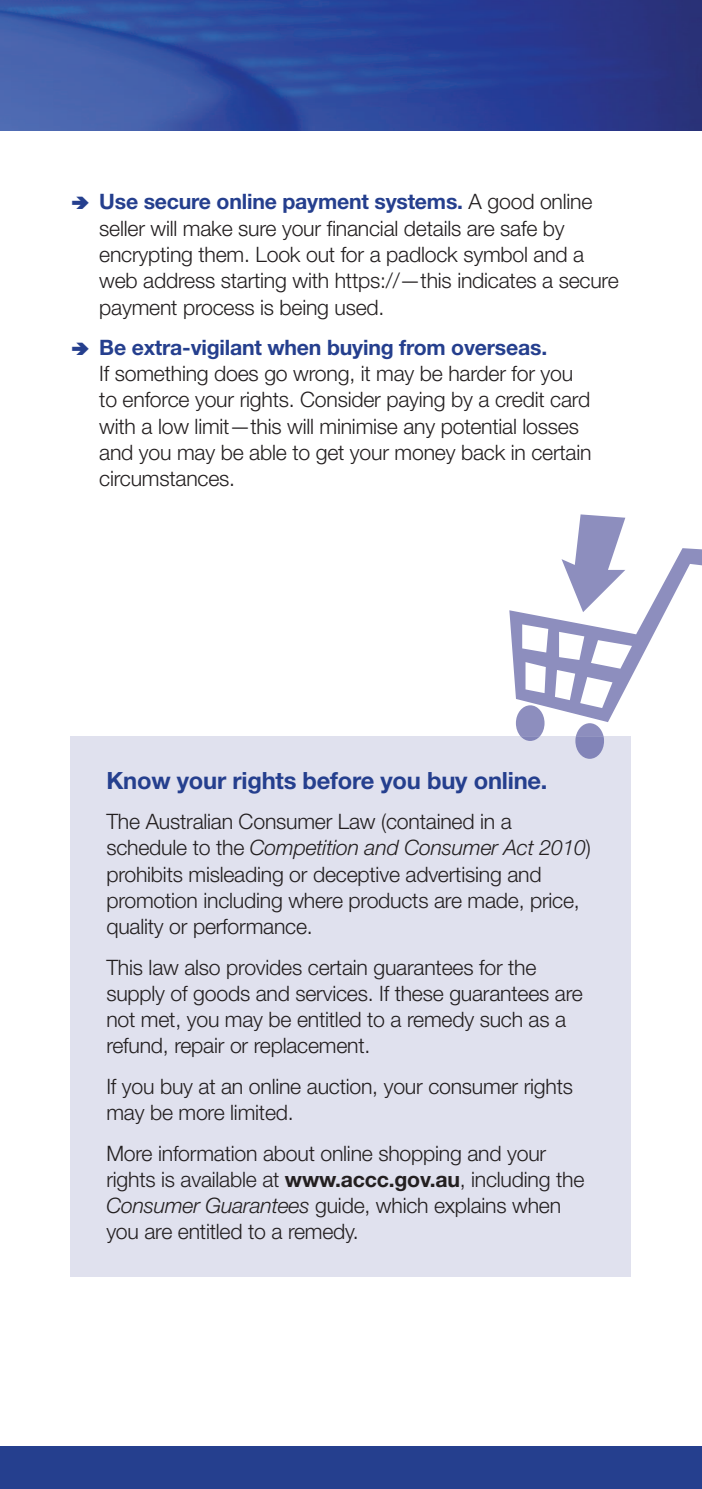
<style>
.page{position:relative;width:702px;height:1489px;background:#fff}
.page>*{position:absolute;margin:0;border:0;box-sizing:border-box;transform-origin:0 0}
.t1{font:700 23.75px "Helvetica Neue LT Std";letter-spacing:-.01em;color:#253f8e}
.t2{font:300 21.25px/26.2px "Helvetica Neue LT Std";letter-spacing:-.01em;color:#231f20}
.t3{font:700 21.25px "Helvetica Neue LT Std";letter-spacing:-.01em;color:#253f8e}
.s1{font-weight:700;color:#253f8e}
.s2{font-style:italic}
.s3{font-weight:700}
</style>
<div class="page">
<img style="left:0;top:0;width:702px;height:130px">
<div style="left:0;top:1446px;width:702px;height:42px;background:#253f8e"></div>
<div style="left:71px;top:736px;width:560px;height:540px;background:#e0e1ee"></div>
<svg style="left:509px;top:514px;width:193px;height:244px"></svg>
<p class="t2" style="left:99px;top:191px;width:521px"><span class="s1">Use secure online payment systems.</span> A good online seller will make sure your financial details are safe by encrypting them. Look out for a padlock symbol and a web address starting with https://—this indicates a secure payment process is being used.</p>
<p class="t3" style="left:99px;top:340px;width:449px">Be extra-vigilant when buying from overseas.</p>
<p class="t2" style="left:99px;top:363px;width:494px">If something does go wrong, it may be harder for you to enforce your rights. Consider paying by a credit card with a low limit—this will minimise any potential losses and you may be able to get your money back in certain circumstances.</p>
<p class="t1" style="left:106px;top:771px;width:442px">Know your rights before you buy online.</p>
<p class="t2" style="left:106px;top:811px;width:486px">The Australian Consumer Law (contained in a schedule to the <span class="s2">Competition and Consumer Act 2010</span>) prohibits misleading or deceptive advertising and promotion including where products are made, price, quality or performance.</p>
<p class="t2" style="left:106px;top:956px;width:478px">This law also provides certain guarantees for the supply of goods and services. If these guarantees are not met, you may be entitled to a remedy such as a refund, repair or replacement.</p>
<p class="t2" style="left:106px;top:1075px;width:468px">If you buy at an online auction, your consumer rights may be more limited.</p>
<p class="t2" style="left:106px;top:1142px;width:479px">More information about online shopping and your rights is available at <span class="s3">www.accc.gov.au</span>, including the <span class="s2">Consumer Guarantees</span> guide, which explains when you are entitled to a remedy.</p>
</div>
